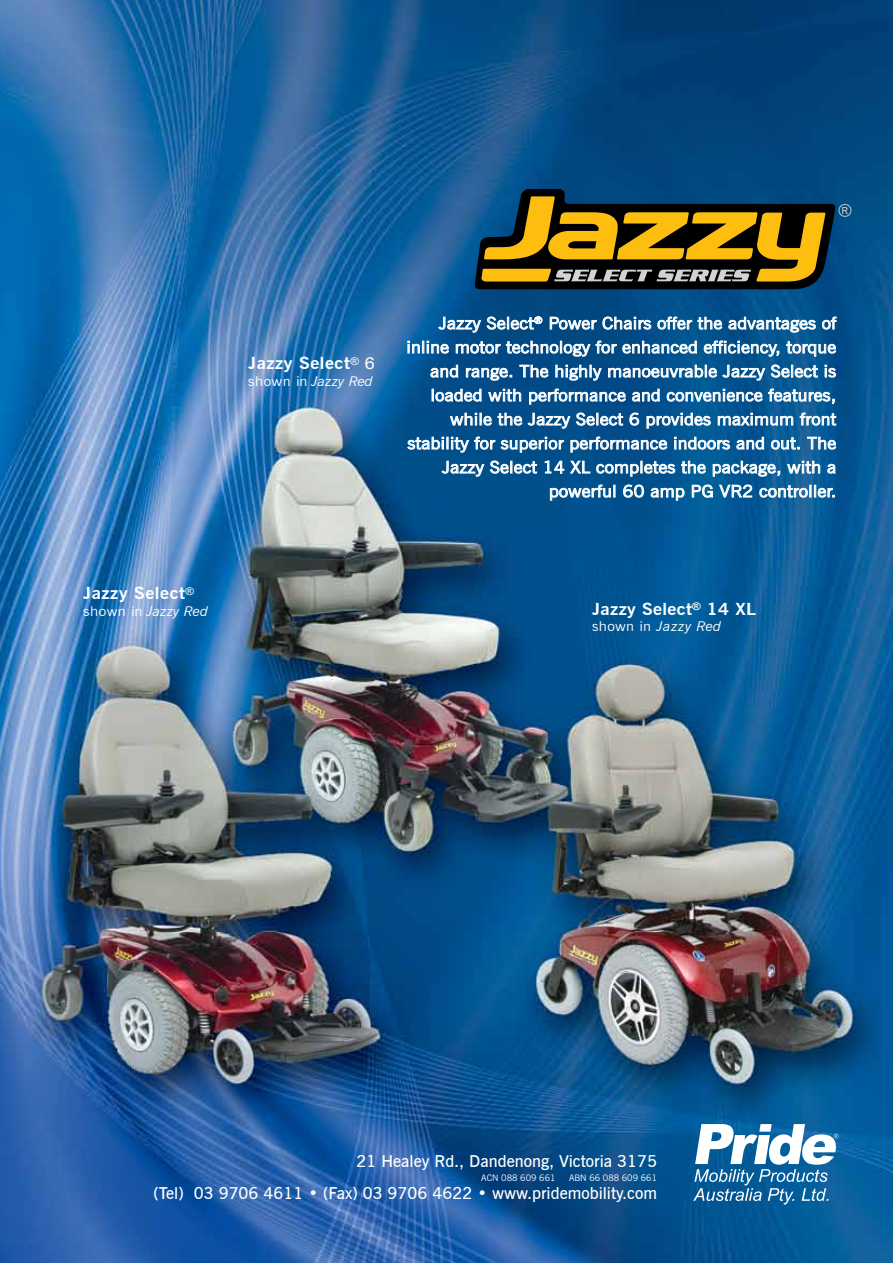
<style>
.page{position:relative;width:893px;height:1263px;background:#fff}
.page>*{position:absolute;margin:0;border:0;box-sizing:border-box;transform-origin:0 0}
.t1{font:16.5px/24px "News Gothic BT";letter-spacing:.01em;color:#fff;text-align:right;scale:1.1 1}
.t2{font:600 16.5px "News Gothic BT";color:#fff}
.t3{font:700 16.5px "News Gothic BT";letter-spacing:.03em;color:#fff;scale:1.1 1}
.t4{font:italic 13.5px "News Gothic BT";letter-spacing:-.015em;color:#fff;scale:1.1 1}
.t5{font:italic 13.5px "News Gothic BT";letter-spacing:.02em;color:#fff;scale:1.1 1}
.t6{font:9px "News Gothic BT";color:#fff}
.s1{font-style:normal}
.s2{font-family:"Arial";font-weight:400}
</style>
<div class="page">
<img style="left:0;top:0;width:893px;height:1263px">
<svg style="left:693px;top:1124px;width:145px;height:80px"></svg>
<svg style="left:438px;top:316px;width:105px;height:17px;background:#4f82ab"></svg>
<svg style="left:550px;top:316px;width:101px;height:14px"></svg>
<svg style="left:657px;top:316px;width:159px;height:17px;background:#5289b1"></svg>
<svg style="left:822px;top:316px;width:15px;height:14px"></svg>
<svg style="left:407px;top:341px;width:42px;height:13px"></svg>
<svg style="left:456px;top:340px;width:241px;height:17px;background:#4c80a9"></svg>
<svg style="left:704px;top:340px;width:75px;height:17px"></svg>
<svg style="left:786px;top:341px;width:50px;height:16px"></svg>
<svg style="left:430px;top:365px;width:28px;height:13px"></svg>
<svg style="left:466px;top:368px;width:46px;height:13px"></svg>
<svg style="left:519px;top:365px;width:30px;height:13px"></svg>
<svg style="left:555px;top:365px;width:47px;height:16px"></svg>
<svg style="left:608px;top:364px;width:210px;height:17px;background:#4e86b0"></svg>
<svg style="left:825px;top:365px;width:11px;height:13px"></svg>
<svg style="left:432px;top:389px;width:50px;height:13px"></svg>
<svg style="left:488px;top:389px;width:33px;height:13px"></svg>
<svg style="left:529px;top:388px;width:97px;height:17px;background:#5083ac"></svg>
<svg style="left:632px;top:389px;width:28px;height:13px"></svg>
<svg style="left:667px;top:388px;width:168px;height:16px;background:#548cb5"></svg>
<svg style="left:450px;top:412px;width:173px;height:17px;background:#4c81ab"></svg>
<svg style="left:629px;top:412px;width:10px;height:14px"></svg>
<svg style="left:646px;top:413px;width:65px;height:16px"></svg>
<svg style="left:718px;top:413px;width:75px;height:13px"></svg>
<svg style="left:799px;top:412px;width:37px;height:14px"></svg>
<svg style="left:407px;top:436px;width:157px;height:17px;background:#4c82ac"></svg>
<svg style="left:570px;top:436px;width:98px;height:17px;background:#4f84ae"></svg>
<svg style="left:674px;top:437px;width:56px;height:13px"></svg>
<svg style="left:736px;top:437px;width:28px;height:13px"></svg>
<svg style="left:771px;top:437px;width:29px;height:13px"></svg>
<svg style="left:807px;top:437px;width:29px;height:13px"></svg>
<svg style="left:441px;top:460px;width:96px;height:17px;background:#4d84ad"></svg>
<svg style="left:545px;top:460px;width:19px;height:14px"></svg>
<svg style="left:570px;top:461px;width:20px;height:13px"></svg>
<svg style="left:596px;top:461px;width:79px;height:16px"></svg>
<svg style="left:681px;top:461px;width:25px;height:13px"></svg>
<svg style="left:712px;top:461px;width:68px;height:16px"></svg>
<svg style="left:787px;top:461px;width:33px;height:13px"></svg>
<svg style="left:827px;top:464px;width:9px;height:10px"></svg>
<svg style="left:550px;top:484px;width:65px;height:17px"></svg>
<svg style="left:623px;top:484px;width:21px;height:14px"></svg>
<svg style="left:650px;top:488px;width:35px;height:13px"></svg>
<svg style="left:692px;top:484px;width:21px;height:14px"></svg>
<svg style="left:719px;top:484px;width:33px;height:14px"></svg>
<svg style="left:759px;top:485px;width:76px;height:13px"></svg>
<svg style="left:475px;top:188px;width:376px;height:102px;background:#59562d"></svg>
<p class="t3" style="left:83px;top:583px;width:102px">Jazzy Select<sup>®</sup></p>
<p class="t4" style="left:83px;top:603px;width:115px"><span class="s1">shown in</span> Jazzy Red</p>
<p class="t3" style="left:248px;top:354px;width:117px">Jazzy Select<sup>®</sup> <span class="s2">6</span></p>
<p class="t4" style="left:248px;top:373px;width:115px"><span class="s1">shown in</span> Jazzy Red</p>
<p class="t1" style="left:406px;top:311px;width:392px">Jazzy Select<sup>®</sup> Power Chairs offer the advantages of inline motor technology for enhanced efficiency, torque and range. The highly manoeuvrable Jazzy Select is loaded with performance and convenience features, while the Jazzy Select 6 provides maximum front stability for superior performance indoors and out. The Jazzy Select 14 XL completes the package, with a powerful 60 amp PG VR2 controller.</p>
<p class="t3" style="left:592px;top:599px;width:150px">Jazzy Select<sup>®</sup> 14 XL</p>
<p class="t5" style="left:592px;top:618px;width:119px"><span class="s1">shown in</span> Jazzy Red</p>
<p class="t2" style="left:356px;top:1151px;width:302px">21 Healey Rd., Dandenong, Victoria 3175</p>
<p class="t6" style="left:481px;top:1172px;width:76px">ACN 088 609 661</p>
<p class="t6" style="left:569px;top:1172px;width:90px">ABN 66 088 609 661</p>
<p class="t2" style="left:153px;top:1183px;width:505px">(Tel) 03 9706 4611 • (Fax) 03 9706 4622 • www.pridemobility.com</p>
</div>
